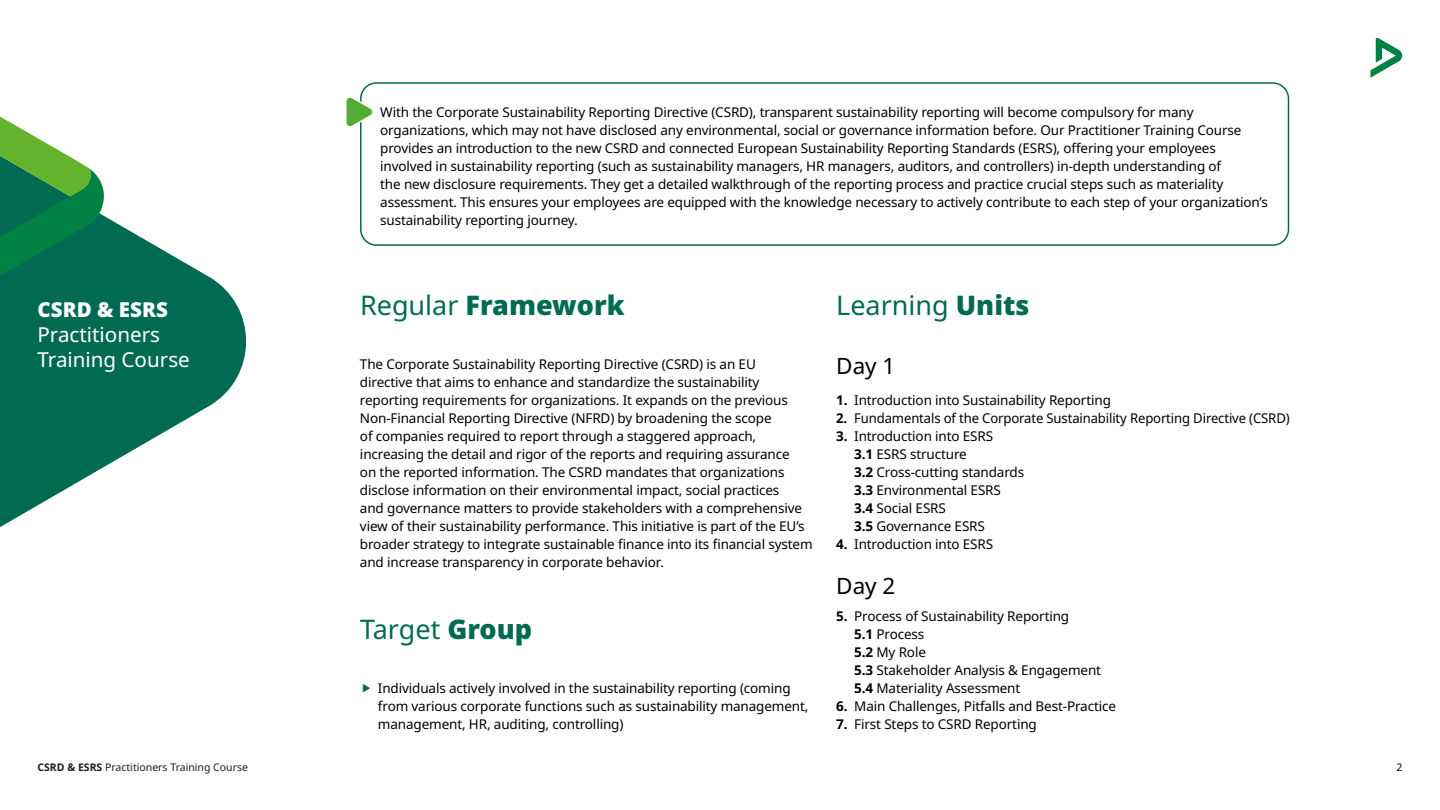
<style>
.page{position:relative;width:1440px;height:810px;background:#fff}
.page>*{position:absolute;margin:0;border:0;box-sizing:border-box;transform-origin:0 0}
.t1{font:27px "Noto Sans";color:#006b52}
.t2{font:900 27px "Noto Sans";color:#006b52}
.t3{font:22.5px "Noto Sans";color:#000}
.t4{font:20.62px/24.7px "Noto Sans";color:#fff}
.t5{font:900 20.62px "Noto Sans";color:#fff}
.t6{font:13.5px/18px "Noto Sans";letter-spacing:-.01em;color:#000}
.t7{font:10.5px "Noto Sans";color:#1e1e1e}
.t8{font:10.5px "Noto Sans";color:#000}
.s1{font-weight:700}
.s2{font-weight:400}
.s3{font-weight:900}
</style>
<div class="page">
<svg style="left:1370px;top:38px;width:32px;height:40px"></svg>
<svg style="left:0;top:216px;width:246px;height:311px;fill:#006b52"></svg>
<svg style="left:0;top:116px;width:105px;height:196px"></svg>
<div style="left:360px;top:82px;width:929px;height:164px;border:2px solid #006b52;border-radius:16px"></div>
<svg style="left:346px;top:95px;width:27px;height:34px"></svg>
<h3 class="t5" style="left:38px;top:294px;width:132px">CSRD &amp; ESRS</h3>
<h3 class="t4" style="left:38px;top:322px;width:154px">Practitioners<br>Training Course</h3>
<p class="t7" style="left:38px;top:760px;width:212px"><span class="s1">CSRD &amp; ESRS</span> Practitioners Training Course</p>
<p class="t6" style="left:380px;top:103px;width:889px">With the Corporate Sustainability Reporting Directive (CSRD), transparent sustainability reporting will become compulsory for many organizations, which may not have disclosed any environmental, social or governance information before. Our Practitioner Training Course provides an introduction to the new CSRD and connected European Sustainability Reporting Standards (ESRS), offering your employees involved in sustainability reporting (such as sustainability managers, HR managers, auditors, and controllers) in-depth understanding of<br>the new disclosure requirements. They get a detailed walkthrough of the reporting process and practice crucial steps such as materiality assessment. This ensures your employees are equipped with the knowledge necessary to actively contribute to each step of your organization’s sustainability reporting journey.</p>
<h1 class="t2" style="left:360px;top:285px;width:266px"><span class="s2">Regular</span> Framework</h1>
<p class="t6" style="left:360px;top:355px;width:454px">The Corporate Sustainability Reporting Directive (CSRD) is an EU<br>directive that aims to enhance and standardize the sustainability reporting requirements for organizations. It expands on the previous Non-Financial Reporting Directive (NFRD) by broadening the scope<br>of companies required to report through a staggered approach, increasing the detail and rigor of the reports and requiring assurance<br>on the reported information. The CSRD mandates that organizations disclose information on their environmental impact, social practices<br>and governance matters to provide stakeholders with a comprehensive view of their sustainability performance. This initiative is part of the EU’s broader strategy to integrate sustainable finance into its financial system and increase transparency in corporate behavior.</p>
<h1 class="t1" style="left:360px;top:610px;width:174px">Target <span class="s3">Group</span></h1>
<p class="t6" style="left:378px;top:679px;width:432px">Individuals actively involved in the sustainability reporting (coming from various corporate functions such as sustainability management, management, HR, auditing, controlling)</p>
<h1 class="t1" style="left:836px;top:286px;width:195px">Learning <span class="s3">Units</span></h1>
<h2 class="t3" style="left:836px;top:350px;width:61px">Day 1</h2>
<p class="t6" style="left:836px;top:391px;width:276px"><span class="s1">1.</span> Introduction into Sustainability Reporting</p>
<p class="t6" style="left:836px;top:409px;width:455px"><span class="s1">2.</span> Fundamentals of the Corporate Sustainability Reporting Directive (CSRD)</p>
<p class="t6" style="left:854px;top:427px;width:171px;text-indent:-18px"><span class="s1">3.</span> Introduction into ESRS<br><span class="s1">3.1</span> ESRS structure<br><span class="s1">3.2</span> Cross-cutting standards<br><span class="s1">3.3</span> Environmental ESRS<br><span class="s1">3.4</span> Social ESRS<br><span class="s1">3.5</span> Governance ESRS</p>
<p class="t6" style="left:836px;top:535px;width:159px"><span class="s1">4.</span> Introduction into ESRS</p>
<h2 class="t3" style="left:836px;top:570px;width:61px">Day 2</h2>
<p class="t6" style="left:854px;top:607px;width:248px;text-indent:-18px"><span class="s1">5.</span> Process of Sustainability Reporting<br><span class="s1">5.1</span> Process<br><span class="s1">5.2</span> My Role<br><span class="s1">5.3</span> Stakeholder Analysis &amp; Engagement<br><span class="s1">5.4</span> Materiality Assessment</p>
<p class="t6" style="left:836px;top:697px;width:281px"><span class="s1">6.</span> Main Challenges, Pitfalls and Best-Practice</p>
<p class="t6" style="left:836px;top:715px;width:202px"><span class="s1">7.</span> First Steps to CSRD Reporting</p>
<p class="t8" style="left:1396px;top:760px;width:8px">2</p>
</div>
